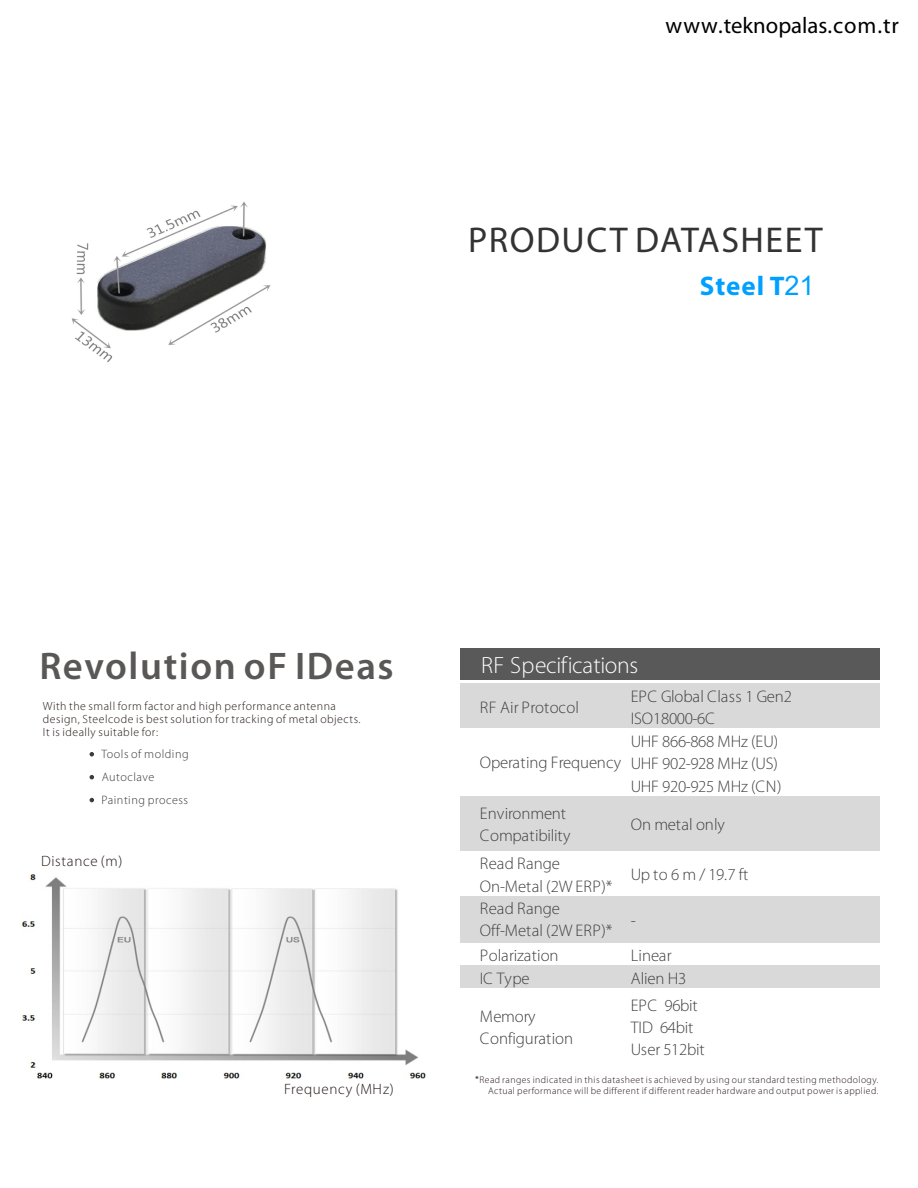
<style>
.page{position:relative;width:918px;height:1188px;background:#fff}
.page>*{position:absolute;margin:0;border:0;box-sizing:border-box;transform-origin:0 0}
.t1{font:600 38.7px "Myriad Pro";letter-spacing:.04em;color:#595857}
.t2{font:36px "Myriad Pro";letter-spacing:.04em;color:#333}
.t3{font:700 27px "Myriad Pro";letter-spacing:.04em;color:#00a0ff}
.t4{font:300 23.55px "Myriad Pro";letter-spacing:-.01em;color:#fff}
.t5{font:22.65px "Myriad Pro";color:#000}
.t6{font:300 16.8px/22.5px "Myriad Pro";letter-spacing:-.01em;color:#404040}
.t7{font:300 16.8px/22.5px "Myriad Pro";letter-spacing:.015em;color:#404040}
.t8{font:300 16.8px "Myriad Pro";letter-spacing:.01em;color:#404040}
.t9{font:300 15px "Myriad Pro";letter-spacing:.045em;color:#231916}
.t10{font:300 12.15px/23px "Myriad Pro";letter-spacing:.045em;color:#3e3a39}
.t11{font:300 11.85px/13.5px "Myriad Pro";letter-spacing:.045em;color:#231916}
.t12{font:300 9.75px/11.2px "Myriad Pro";letter-spacing:.045em;color:#231916;text-align:right}
.s1{font-family:"Arial";font-weight:400}
.s2{font-family:"Arial Unicode MS";font-weight:400}
</style>
<div class="page">
<svg style="left:90px;top:752px;width:4px;height:5px"></svg>
<svg style="left:90px;top:775px;width:4px;height:4px"></svg>
<svg style="left:90px;top:798px;width:4px;height:4px"></svg>
<div style="left:460px;top:648px;width:420px;height:31px;background:#595959"></div>
<div style="left:460px;top:684px;width:420px;height:46px;background:#d9d9d9"></div>
<div style="left:460px;top:729px;width:420px;height:68px;background:#fff"></div>
<div style="left:460px;top:796px;width:420px;height:56px;background:#d9d9d9"></div>
<div style="left:460px;top:851px;width:420px;height:46px;background:#fff"></div>
<div style="left:460px;top:896px;width:420px;height:48px;background:#d9d9d9"></div>
<div style="left:460px;top:943px;width:420px;height:24px;background:#fff"></div>
<div style="left:460px;top:966px;width:420px;height:23px;background:#d9d9d9"></div>
<div style="left:460px;top:988px;width:420px;height:80px;background:#fff"></div>
<img style="left:21px;top:874px;width:405px;height:205px">
<img style="left:72px;top:202px;width:199px;height:160px">
<h3 class="t5" style="left:665px;top:16px;width:235px">www.teknopalas.com.tr</h3>
<h2 class="t2" style="left:468px;top:225px;width:356px">PRODUCT DATASHEET</h2>
<h3 class="t3" style="left:700px;top:275px;width:116px">Steel T<span class="s1">21</span></h3>
<h1 class="t1" style="left:39px;top:650px;width:356px">Revolution oF IDeas</h1>
<p class="t11" style="left:43px;top:700px;width:319px">With the small form factor and high performance antenna design, Steelcode is best solution for tracking of metal objects.<br>It is ideally suitable for:</p>
<p class="t10" style="left:102px;top:744px;width:89px">Tools of molding<br>Autoclave<br>Painting process</p>
<p class="t9" style="left:41px;top:855px;width:83px">Distance (m)</p>
<p class="t9" style="left:284px;top:1083px;width:111px">Frequency (MHz)</p>
<h3 class="t4" style="left:481px;top:655px;width:159px">RF Specifications</h3>
<p class="t8" style="left:480px;top:700px;width:101px">RF Air Protocol</p>
<p class="t6" style="left:480px;top:753px;width:143px">Operating Frequency</p>
<p class="t6" style="left:631px;top:686px;width:163px">EPC Global Class 1 Gen2<br>ISO18000-6C<br>UHF 866-868 MHz (EU)<br>UHF 902-928 MHz (US)<br>UHF 920-925 MHz (CN)</p>
<p class="t6" style="left:480px;top:803px;width:92px">Environment<br>Compatibility</p>
<p class="t6" style="left:631px;top:814px;width:96px">On metal only</p>
<p class="t6" style="left:631px;top:865px;width:119px">Up to 6 m / 19.7 ft</p>
<p class="t6" style="left:631px;top:905px;width:42px;line-height:34.8px">-<br>Linear</p>
<p class="t6" style="left:631px;top:968px;width:57px">Alien H3</p>
<p class="t7" style="left:480px;top:854px;width:134px">Read Range<br>On-Metal (2W ERP)*<br>Read Range<br>Off-Metal (2W ERP)*</p>
<p class="t6" style="left:480px;top:946px;width:80px">Polarization<br>IC Type</p>
<p class="t6" style="left:480px;top:1006px;width:95px">Memory<br>Configuration</p>
<p class="t6" style="left:631px;top:995px;width:75px">EPC 96bit<br>TID 64bit<br>User 512bit</p>
<p class="t12" style="left:475px;top:1075px;width:405px"><span class="s2">*</span>Read ranges indicated in this datasheet is achieved by using our standard testing methodology.<br>Actual performance will be different if different reader hardware and output power is applied.</p>
</div>
